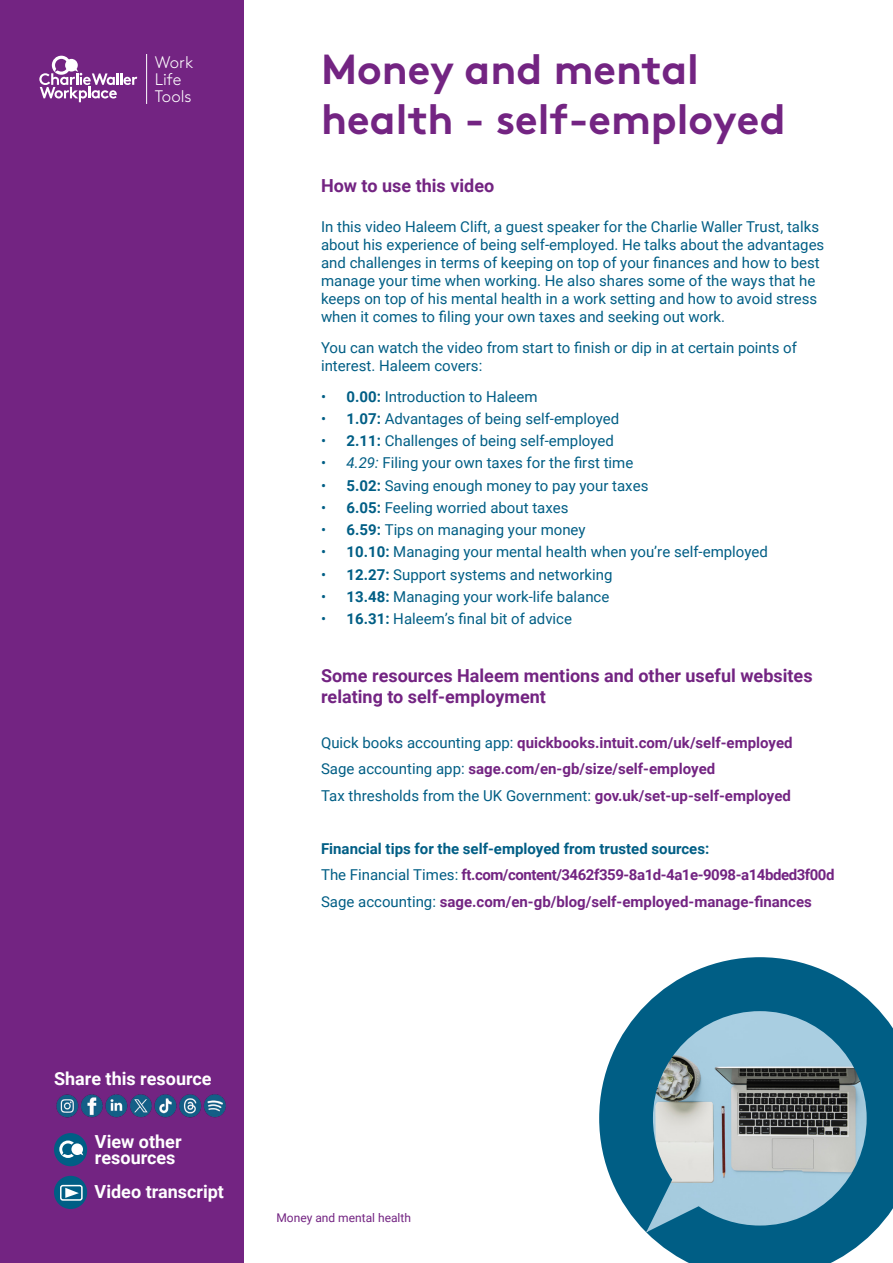
<style>
.page{position:relative;width:893px;height:1263px;background:#fff}
.page>*{position:absolute;margin:0;border:0;box-sizing:border-box;transform-origin:0 0}
.Body_Text{font:700 42px/50.4px "Brown";color:#732482}
.Sub-titles{font:700 18px/21.6px "Roboto";color:#732482}
.t1{font:700 18px/16.5px "Roboto";color:#fff}
.t2{font:300 16.65px "Brown";color:#fff}
.Body_Text-2{font:15px/18px "Roboto";color:#005e85}
.Body_Text-3{font:700 15px "Roboto";color:#732482}
.Body_Text-4{font:700 15px "Roboto";letter-spacing:-.03em;color:#732482}
.Body_Text-5{font:700 15px "Roboto";color:#005e85}
.t3{font:12px "Roboto";color:#732482}
.s1{font-weight:700}
.s2{font-style:italic}
.s3{font-weight:400;color:#005e85}
.s4{font-weight:700;color:#732482}
</style>
<div class="page">
<div style="left:0;top:0;width:244px;height:1263px;background:#732482"></div>
<svg style="left:39px;top:56px;width:98px;height:46px"></svg>
<hr style="left:146px;top:54px;width:1px;height:50px;background:#fff">
<img style="left:56px;top:1094px;width:170px;height:24px">
<svg style="left:599px;top:957px;width:294px;height:306px"></svg>
<div style="left:55px;top:1134px;width:31px;height:31px;background:#005e85;border-radius:50%"></div>
<div style="left:54px;top:1133px;width:33px;height:33px;border:2px solid #005e85;border-radius:50%"></div>
<svg style="left:59px;top:1140px;width:24px;height:18px"></svg>
<div style="left:55px;top:1176px;width:31px;height:32px;background:#005e85;border-radius:50%"></div>
<div style="left:54px;top:1176px;width:33px;height:33px;border:2px solid #005e85;border-radius:50%"></div>
<svg style="left:65px;top:1188px;width:14px;height:10px"></svg>
<div style="left:60px;top:1185px;width:23px;height:16px;border:2px solid #fff;border-radius:2px"></div>
<p class="t2" style="left:155px;top:50px;width:40px">Work</p>
<p class="t2" style="left:155px;top:67px;width:28px">Life</p>
<p class="t2" style="left:155px;top:84px;width:38px">Tools</p>
<p class="Body_Text" style="left:321px;top:40px;width:466px">Money and mental health - self-employed</p>
<p class="Sub-titles" style="left:321px;top:174px;width:175px">How to use this video</p>
<p class="Body_Text-2" style="left:321px;top:217px;width:505px">In this video Haleem Clift, a guest speaker for the Charlie Waller Trust, talks about his experience of being self-employed. He talks about the advantages and challenges in terms of keeping on top of your finances and how to best manage your time when working. He also shares some of the ways that he keeps on top of his mental health in a work setting and how to avoid stress when it comes to filing your own taxes and seeking out work.</p>
<p class="Body_Text-2" style="left:321px;top:338px;width:477px">You can watch the video from start to finish or dip in at certain points of interest. Haleem covers:</p>
<p class="Body_Text-2" style="left:321px;top:387px;width:218px">• <span class="s1">0.00:</span> Introduction to Haleem</p>
<p class="Body_Text-2" style="left:321px;top:409px;width:300px">• <span class="s1">1.07:</span> Advantages of being self-employed</p>
<p class="Body_Text-2" style="left:321px;top:431px;width:294px">• <span class="s1">2.11:</span> Challenges of being self-employed</p>
<p class="Body_Text-2" style="left:321px;top:453px;width:314px">• <span class="s2">4.29:</span> Filing your own taxes for the first time</p>
<p class="Body_Text-2" style="left:321px;top:476px;width:329px">• <span class="s1">5.02:</span> Saving enough money to pay your taxes</p>
<p class="Body_Text-2" style="left:321px;top:498px;width:249px">• <span class="s1">6.05:</span> Feeling worried about taxes</p>
<p class="Body_Text-2" style="left:321px;top:520px;width:266px">• <span class="s1">6.59:</span> Tips on managing your money</p>
<p class="Body_Text-2" style="left:321px;top:542px;width:448px">• <span class="s1">10.10:</span> Managing your mental health when you’re self-employed</p>
<p class="Body_Text-2" style="left:321px;top:565px;width:293px">• <span class="s1">12.27:</span> Support systems and networking</p>
<p class="Body_Text-2" style="left:321px;top:587px;width:290px">• <span class="s1">13.48:</span> Managing your work-life balance</p>
<p class="Body_Text-2" style="left:321px;top:609px;width:253px">• <span class="s1">16.31:</span> Haleem’s final bit of advice</p>
<p class="Sub-titles" style="left:321px;top:664px;width:493px">Some resources Haleem mentions and other useful websites relating to self-employment</p>
<p class="Body_Text-3" style="left:321px;top:732px;width:473px"><span class="s3">Quick books accounting app:</span> quickbooks.intuit.com/uk/self-employed</p>
<p class="Body_Text-3" style="left:321px;top:758px;width:396px"><span class="s3">Sage accounting app:</span> sage.com/en-gb/size/self-employed</p>
<p class="Body_Text-2" style="left:321px;top:786px;width:471px">Tax thresholds from the UK Government: <span class="s4">gov.uk/set-up-self-employed</span></p>
<p class="Body_Text-5" style="left:321px;top:838px;width:390px">Financial tips for the self-employed from trusted sources:</p>
<p class="Body_Text-4" style="left:321px;top:864px;width:515px"><span class="s3">The Financial Times:</span> ft.com/content/3462f359-8a1d-4a1e-9098-a14bded3f00d</p>
<p class="Body_Text-3" style="left:321px;top:891px;width:492px"><span class="s3">Sage accounting:</span> sage.com/en-gb/blog/self-employed-manage-finances</p>
<p class="t1" style="left:54px;top:1069px;width:159px">Share this resource</p>
<p class="t1" style="left:95px;top:1132px;width:88px">View other resources</p>
<p class="t1" style="left:95px;top:1183px;width:131px">Video transcript</p>
<p class="t3" style="left:276px;top:1209px;width:136px">Money and mental health</p>
</div>
